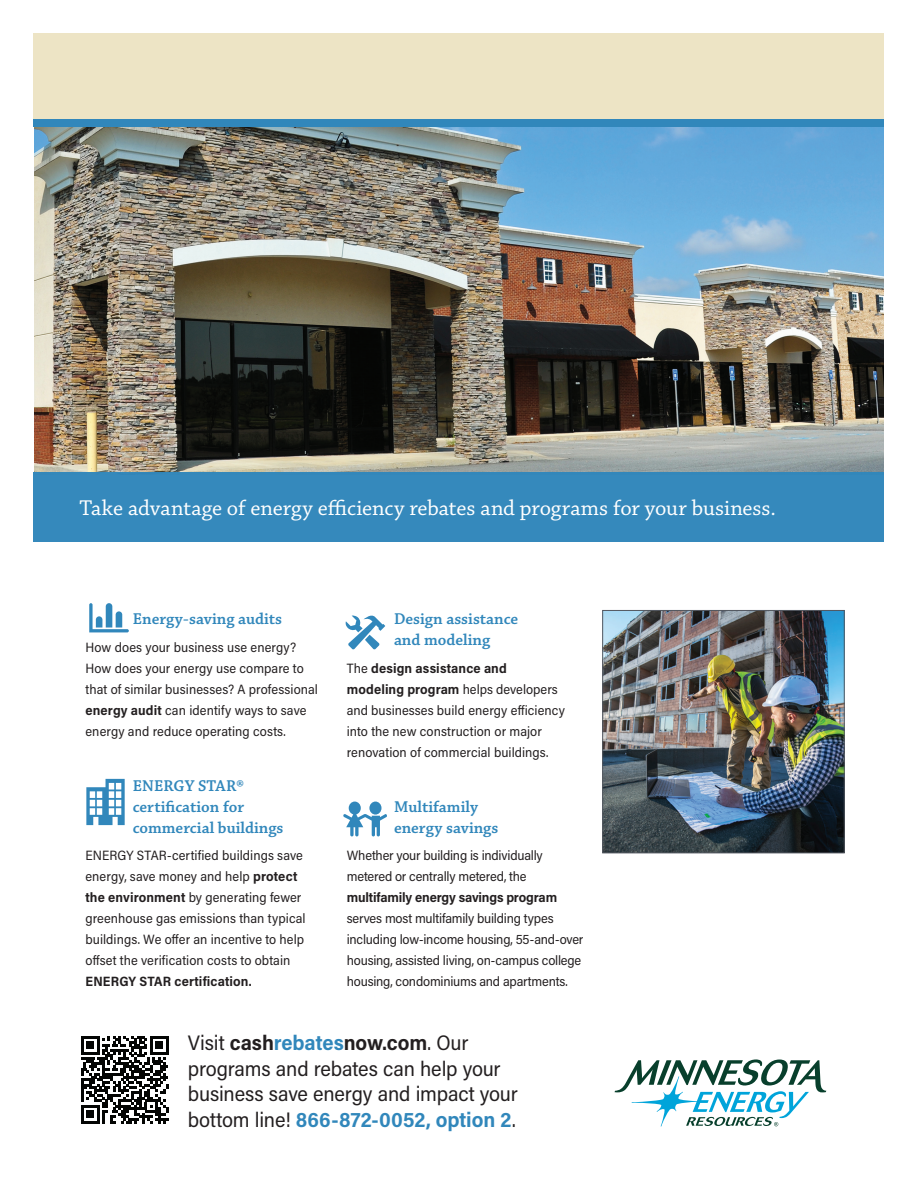
<style>
.page{position:relative;width:918px;height:1188px;background:#fff}
.page>*{position:absolute;margin:0;border:0;box-sizing:border-box;transform-origin:0 0}
.t1{font:22.5px "Chaparral Pro";letter-spacing:-.005em;color:#fff}
.t2{font:21px/25.5px "Acumin Pro Semi Cond";letter-spacing:-.01em;color:#231f20}
.t3{font:600 16.5px/21px "Chaparral Pro";color:#3187bb}
.t4{font:13.5px/21px "Acumin Pro Semi Cond";color:#231f20}
.t5{font:700 13.5px "Acumin Pro Semi Cond";letter-spacing:-.01em;color:#231f20}
.t6{font:700 13.5px "Acumin Pro Semi Cond";letter-spacing:.01em;color:#231f20}
.s1{font-weight:700}
.s2{font-weight:700;color:#3187bb}
</style>
<div class="page">
<img style="left:34px;top:126px;width:850px;height:346px">
<div style="left:34px;top:34px;width:850px;height:89px;background:#ede4c5"></div>
<svg style="left:343px;top:802px;width:44px;height:34px"></svg>
<svg style="left:86px;top:779px;width:39px;height:46px"></svg>
<svg style="left:89px;top:603px;width:40px;height:29px"></svg>
<svg style="left:345px;top:615px;width:40px;height:35px"></svg>
<div style="left:34px;top:472px;width:850px;height:70px;background:#3187bb"></div>
<div style="left:34px;top:119px;width:850px;height:7px;background:#3187bb"></div>
<svg style="left:615px;top:1059px;width:211px;height:68px"></svg>
<img style="left:604px;top:612px;width:239px;height:239px">
<div style="left:602px;top:610px;width:243px;height:243px;border:1px solid #535860"></div>
<svg style="left:81px;top:1036px;width:87px;height:87px"></svg>
<div style="left:86px;top:1110px;width:8px;height:8px;background:#040503"></div>
<h1 class="t1" style="left:80px;top:495px;width:698px">Take advantage of energy efficiency rebates and programs for your business.</h1>
<p class="t3" style="left:133px;top:609px;width:151px">Energy-saving audits</p>
<p class="t4" style="left:86px;top:636px;width:234px">How does your business use energy?<br>How does your energy use compare to that of similar businesses? A professional <span class="s1">energy audit</span> can identify ways to save energy and reduce operating costs.</p>
<p class="t3" style="left:133px;top:776px;width:152px">ENERGY STAR® certification for commercial buildings</p>
<p class="t4" style="left:86px;top:845px;width:222px">ENERGY STAR-certified buildings save energy, save money and help <span class="s1">protect the environment</span> by generating fewer greenhouse gas emissions than typical buildings. We offer an incentive to help offset the verification costs to obtain</p>
<p class="t6" style="left:86px;top:972px;width:168px">ENERGY STAR certification.</p>
<p class="t3" style="left:394px;top:609px;width:126px">Design assistance and modeling</p>
<p class="t4" style="left:347px;top:657px;width:220px">The <span class="s1">design assistance and modeling program</span> helps developers and businesses build energy efficiency into the new construction or major renovation of commercial buildings.</p>
<p class="t3" style="left:394px;top:797px;width:106px">Multifamily energy savings</p>
<p class="t4" style="left:347px;top:845px;width:198px">Whether your building is individually metered or centrally metered, the</p>
<p class="t5" style="left:347px;top:888px;width:212px">multifamily energy savings program</p>
<p class="t4" style="left:347px;top:908px;width:238px">serves most multifamily building types including low-income housing, 55-and-over housing, assisted living, on-campus college housing, condominiums and apartments.</p>
<h2 class="t2" style="left:188px;top:1029px;width:331px">Visit <span class="s1">cash</span><span class="s2">rebates</span><span class="s1">now.com</span>. Our programs and rebates can help your business save energy and impact your bottom line! <span class="s2">866-872-0052, option 2</span>.</h2>
</div>
